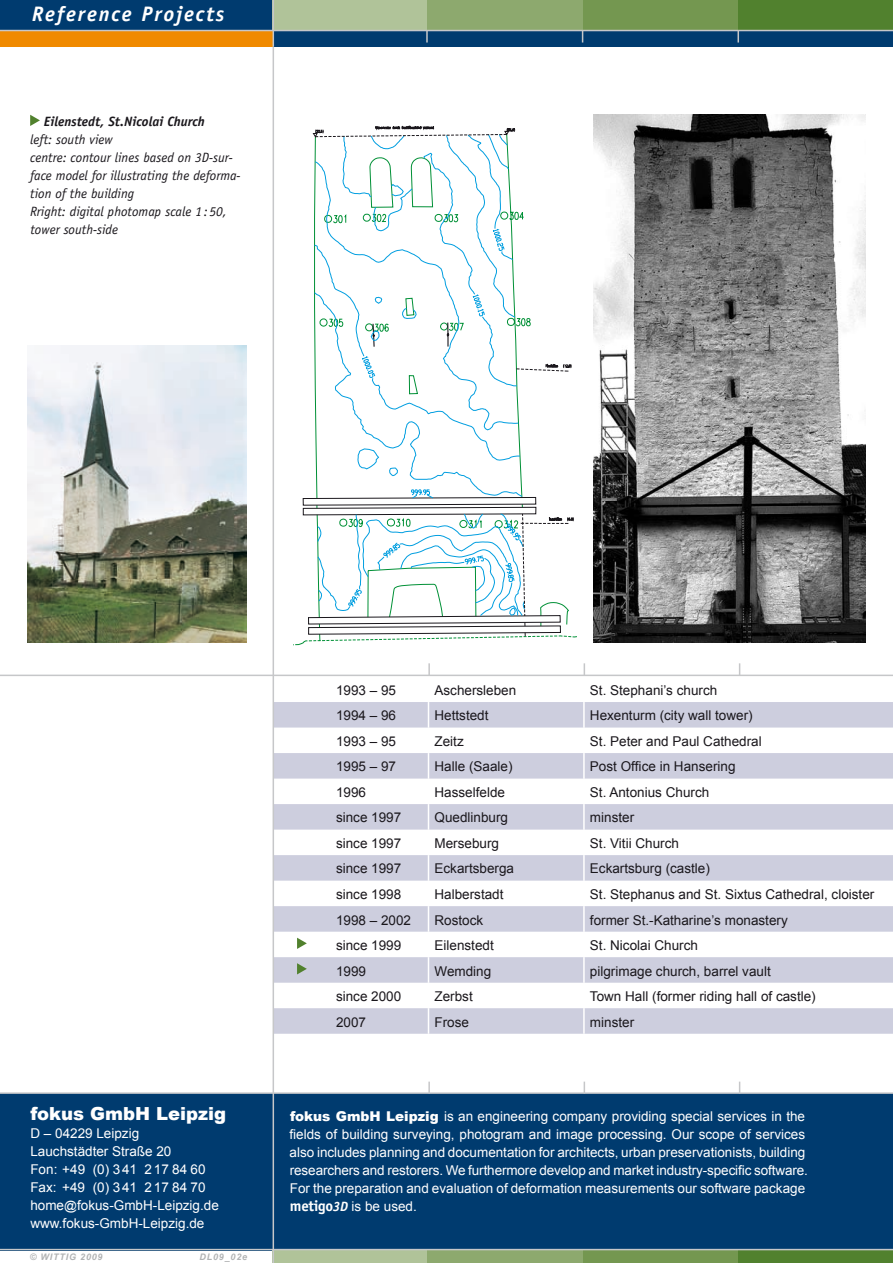
<style>
.page{position:relative;width:893px;height:1263px;background:#fff}
.page>*{position:absolute;margin:0;border:0;box-sizing:border-box;transform-origin:0 0}
.t1{font:italic 700 21px "Officina Sans";letter-spacing:.09em;color:#fff}
.t2{font:900 18px "Arial";color:#fff}
.t3{font:13.5px "Arial";color:#1a171c}
.t4{font:13.5px/18px "Arial";color:#fff}
.t5{font:italic 13.5px/18px "Officina Sans";color:#1a171c}
.t6{font:italic 700 13.5px "Officina Sans";color:#1a171c}
.t7{font:italic 700 9px "Arial";letter-spacing:.09em;color:#b1b3b4}
.s1{font-size:12.75px}
.s2{font-weight:900}
.s3{font-family:"Officina Sans";font-weight:700;font-size:15px}
.s4{font-family:"Officina Sans";font-weight:700;font-style:italic}
</style>
<div class="page">
<div style="left:0;top:0;width:893px;height:47px;background:#003b6f"></div>
<svg style="left:293px;top:133px;width:284px;height:513px"></svg>
<svg style="left:313px;top:125px;width:203px;height:21px"></svg>
<svg style="left:302px;top:363px;width:272px;height:273px"></svg>
<svg style="left:274px;top:702px;width:619px;height:332px;fill:#cdcede"></svg>
<hr style="left:583px;top:702px;width:2px;height:25px;background:#fff">
<hr style="left:583px;top:727px;width:2px;height:26px;background:#fff">
<hr style="left:583px;top:753px;width:2px;height:25px;background:#fff">
<hr style="left:583px;top:778px;width:2px;height:26px;background:#fff">
<hr style="left:583px;top:804px;width:2px;height:26px;background:#fff">
<hr style="left:583px;top:830px;width:2px;height:25px;background:#fff">
<hr style="left:583px;top:855px;width:2px;height:26px;background:#fff">
<hr style="left:583px;top:881px;width:2px;height:25px;background:#fff">
<hr style="left:583px;top:906px;width:2px;height:26px;background:#fff">
<hr style="left:583px;top:932px;width:2px;height:25px;background:#fff">
<hr style="left:583px;top:957px;width:2px;height:26px;background:#fff">
<hr style="left:583px;top:983px;width:2px;height:25px;background:#fff">
<hr style="left:583px;top:1008px;width:2px;height:26px;background:#fff">
<svg style="left:297px;top:938px;width:10px;height:11px"></svg>
<svg style="left:297px;top:963px;width:10px;height:11px"></svg>
<div style="left:0;top:1093px;width:893px;height:157px;background:#003b6f"></div>
<div style="left:0;top:30px;width:273px;height:17px;background:#f08a00"></div>
<div style="left:273px;top:0;width:154px;height:30px;background:#b0c399"></div>
<div style="left:427px;top:0;width:156px;height:30px;background:#8da96e"></div>
<div style="left:583px;top:0;width:155px;height:30px;background:#749750"></div>
<div style="left:738px;top:0;width:155px;height:30px;background:#51812e"></div>
<hr style="left:0;top:1092px;width:893px;height:2px;background:#c6c7c9">
<div style="left:273px;top:1249px;width:155px;height:14px;background:#b0c399"></div>
<div style="left:428px;top:1249px;width:155px;height:14px;background:#8da96e"></div>
<div style="left:583px;top:1249px;width:155px;height:14px;background:#749750"></div>
<div style="left:738px;top:1249px;width:155px;height:14px;background:#51812e"></div>
<hr style="left:0;top:1249px;width:893px;height:1px;background:#c6c7c9">
<hr style="left:273px;top:47px;width:1px;height:1216px;background:#c6c7c9">
<hr style="left:0;top:30px;width:893px;height:1px;background:#c6c7c9">
<svg style="left:737px;top:31px;width:2px;height:12px"></svg>
<svg style="left:582px;top:31px;width:1px;height:12px"></svg>
<svg style="left:426px;top:31px;width:2px;height:12px"></svg>
<hr style="left:0;top:675px;width:893px;height:1px;background:#c6c7c9">
<svg style="left:739px;top:663px;width:1px;height:12px"></svg>
<svg style="left:584px;top:663px;width:1px;height:12px"></svg>
<svg style="left:428px;top:663px;width:2px;height:371px"></svg>
<svg style="left:428px;top:1081px;width:2px;height:11px"></svg>
<svg style="left:30px;top:115px;width:10px;height:11px"></svg>
<hr style="left:273px;top:0;width:1px;height:47px;background:#c6c7c9">
<img style="left:28px;top:346px;width:218px;height:296px">
<img style="left:594px;top:115px;width:271px;height:527px">
<h1 class="t1" style="left:32px;top:2px;width:194px">Reference Projects</h1>
<p class="t6" style="left:44px;top:113px;width:163px">Eilenstedt, St.Nicolai Church</p>
<p class="t5" style="left:30px;top:130px;width:212px">left: south view<br>centre: contour lines based on 3D-sur&shy;face model for illustrating the deforma&shy;tion of the building<br>Rright: digital photomap scale 1: 50, tower south-side</p>
<h2 class="t2" style="left:30px;top:1104px;width:197px">fokus GmbH Leipzig</h2>
<p class="t4" style="left:30px;top:1124px;width:190px">D – 04229 Leipzig<br>Lauchstädter Straße 20<br>Fon: +49 (0) 341 217 84 60<br>Fax: +49 (0) 341 217 84 70 home<span class="s1">@</span>fokus-GmbH-Leipzig.de www.fokus-GmbH-Leipzig.de</p>
<p class="t7" style="left:30px;top:1252px;width:74px">© WITTIG 2009</p>
<p class="t7" style="left:200px;top:1252px;width:49px">DL09_02e</p>
<p class="t3" style="left:336px;top:682px;width:62px">1993 – 95</p>
<p class="t3" style="left:434px;top:682px;width:83px">Aschersleben</p>
<p class="t3" style="left:590px;top:682px;width:129px">St. Stephani’s church</p>
<p class="t3" style="left:336px;top:708px;width:62px">1994 – 96</p>
<p class="t3" style="left:434px;top:708px;width:56px">Hettstedt</p>
<p class="t3" style="left:590px;top:708px;width:164px">Hexenturm (city wall tower)</p>
<p class="t3" style="left:336px;top:733px;width:62px">1993 – 95</p>
<p class="t3" style="left:434px;top:733px;width:31px">Zeitz</p>
<p class="t3" style="left:590px;top:733px;width:173px">St. Peter and Paul Cathedral</p>
<p class="t3" style="left:336px;top:759px;width:62px">1995 – 97</p>
<p class="t3" style="left:434px;top:759px;width:80px">Halle (Saale)</p>
<p class="t3" style="left:590px;top:759px;width:147px">Post Office in Hansering</p>
<p class="t3" style="left:336px;top:785px;width:32px">1996</p>
<p class="t3" style="left:434px;top:785px;width:72px">Hasselfelde</p>
<p class="t3" style="left:590px;top:785px;width:121px">St. Antonius Church</p>
<p class="t3" style="left:336px;top:810px;width:67px">since 1997</p>
<p class="t3" style="left:434px;top:810px;width:75px">Quedlinburg</p>
<p class="t3" style="left:590px;top:810px;width:46px">minster</p>
<p class="t3" style="left:336px;top:836px;width:67px">since 1997</p>
<p class="t3" style="left:434px;top:836px;width:66px">Merseburg</p>
<p class="t3" style="left:590px;top:836px;width:91px">St. Vitii Church</p>
<p class="t3" style="left:336px;top:861px;width:67px">since 1997</p>
<p class="t3" style="left:434px;top:861px;width:81px">Eckartsberga</p>
<p class="t3" style="left:590px;top:861px;width:122px">Eckartsburg (castle)</p>
<p class="t3" style="left:336px;top:887px;width:67px">since 1998</p>
<p class="t3" style="left:434px;top:887px;width:71px">Halberstadt</p>
<p class="t3" style="left:590px;top:887px;width:286px">St. Stephanus and St. Sixtus Cathedral, cloister</p>
<p class="t3" style="left:336px;top:912px;width:77px">1998 – 2002</p>
<p class="t3" style="left:434px;top:912px;width:50px">Rostock</p>
<p class="t3" style="left:590px;top:912px;width:199px">former St.-Katharine’s monastery</p>
<p class="t3" style="left:336px;top:938px;width:67px">since 1999</p>
<p class="t3" style="left:434px;top:938px;width:61px">Eilenstedt</p>
<p class="t3" style="left:590px;top:938px;width:110px">St. Nicolai Church</p>
<p class="t3" style="left:336px;top:963px;width:32px">1999</p>
<p class="t3" style="left:434px;top:963px;width:58px">Wemding</p>
<p class="t3" style="left:590px;top:963px;width:182px">pilgrimage church, barrel vault</p>
<p class="t3" style="left:336px;top:989px;width:67px">since 2000</p>
<p class="t3" style="left:434px;top:989px;width:40px">Zerbst</p>
<p class="t3" style="left:590px;top:989px;width:227px">Town Hall (former riding hall of castle)</p>
<p class="t3" style="left:336px;top:1014px;width:32px">2007</p>
<p class="t3" style="left:434px;top:1014px;width:36px">Frose</p>
<p class="t3" style="left:590px;top:1014px;width:46px">minster</p>
<p class="t4" style="left:290px;top:1107px;width:520px"><span class="s2">fokus GmbH Leipzig</span> is an engineering company providing special services in the fields of building surveying, photogram and image processing. Our scope of services also includes planning and documentation for architects, urban preservationists, building researchers and restorers. We furthermore develop and market industry-specific software.<br>For the preparation and evaluation of deformation measurements our software package <span class="s3">metigo</span><span class="s4">3D</span> is be used.</p>
</div>
